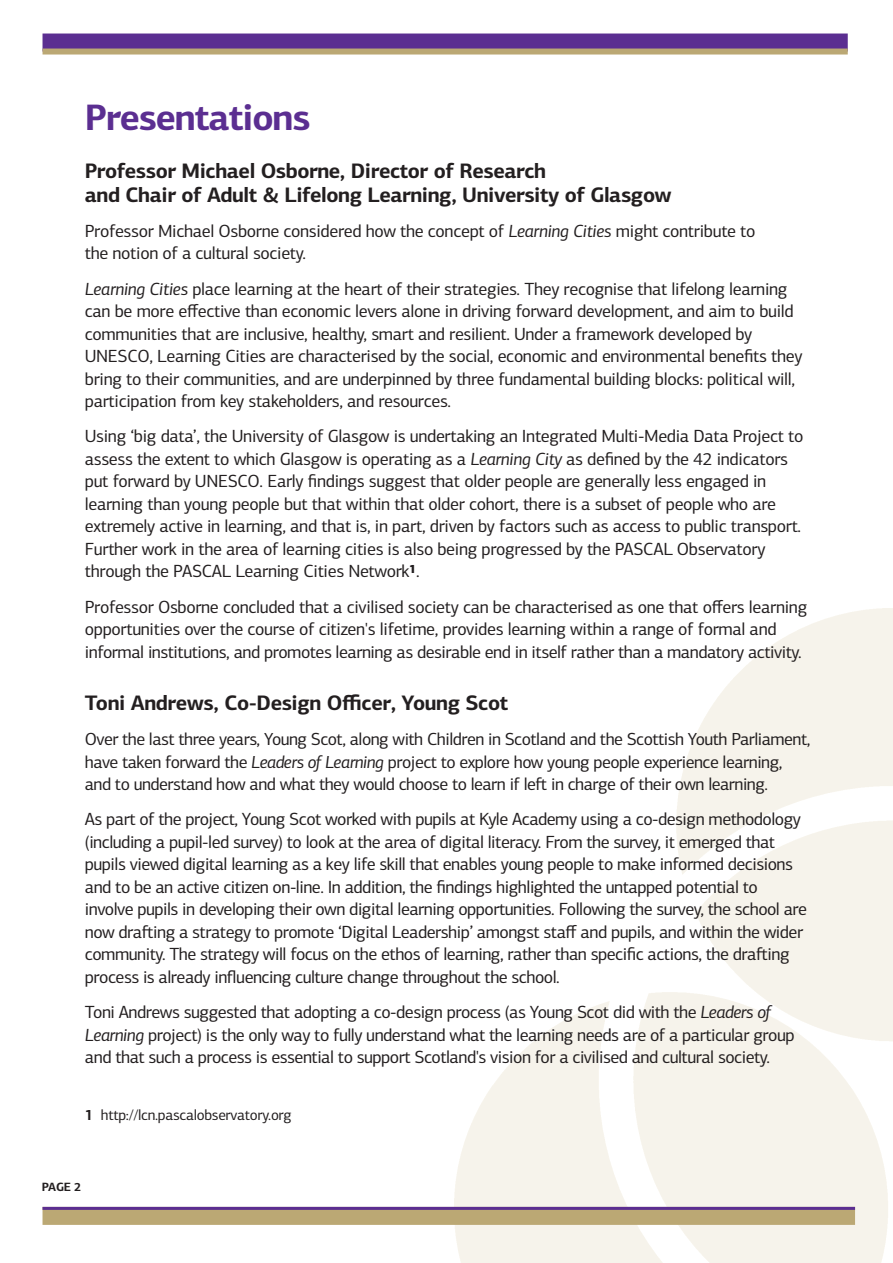
<style>
.page{position:relative;width:893px;height:1263px;background:#fff}
.page>*{position:absolute;margin:0;border:0;box-sizing:border-box;transform-origin:0 0}
.t1{font:700 36.9px "PF Centro Sans Pro";letter-spacing:-.03em;color:#5b2e91}
.t2{font:700 21px/23.1px "PF Centro Sans Pro";letter-spacing:-.02em;color:#231f20}
.t3{font:17.7px/22.5px "PF Centro Sans Pro";letter-spacing:-.02em;color:#231f20}
.t4{font:17.55px/22.5px "PF Centro Sans Pro";letter-spacing:-.03em;color:#231f20}
.t5{font:15px "PF Centro Sans Pro";letter-spacing:-.02em;color:#231f20}
.t6{font:700 12px "PF Centro Sans Pro";color:#231f20}
.s1{font-style:italic}
.s2{font-weight:700}
</style>
<div class="page">
<div style="left:43px;top:34px;width:805px;height:18px;background:#5b2e91"></div>
<div style="left:43px;top:49px;width:805px;height:6px;background:#bba874"></div>
<div style="left:43px;top:1207px;width:812px;height:18px;background:#bba874"></div>
<hr style="left:43px;top:1207px;width:812px;height:3px;background:#5b2e91">
<h1 class="t1" style="left:85px;top:95px;width:227px">Presentations</h1>
<p class="t2" style="left:85px;top:160px;width:588px">Professor Michael Osborne, Director of Research<br>and Chair of Adult &amp; Lifelong Learning, University of Glasgow</p>
<p class="t3" style="left:85px;top:219px;width:672px">Professor Michael Osborne considered how the concept of <span class="s1">Learning Cities</span> might contribute to the notion of a cultural society.</p>
<p class="t3" style="left:85px;top:277px;width:719px"><span class="s1">Learning Cities</span> place learning at the heart of their strategies. They recognise that lifelong learning can be more effective than economic levers alone in driving forward development, and aim to build communities that are inclusive, healthy, smart and resilient. Under a framework developed by UNESCO, Learning Cities are characterised by the social, economic and environmental benefits they bring to their communities, and are underpinned by three fundamental building blocks: political will, participation from key stakeholders, and resources.</p>
<p class="t3" style="left:85px;top:425px;width:720px">Using ‘big data’, the University of Glasgow is undertaking an Integrated Multi-Media Data Project to assess the extent to which Glasgow is operating as a <span class="s1">Learning City</span> as defined by the 42 indicators put forward by UNESCO. Early findings suggest that older people are generally less engaged in learning than young people but that within that older cohort, there is a subset of people who are extremely active in learning, and that is, in part, driven by factors such as access to public transport.<br>Further work in the area of learning cities is also being progressed by the PASCAL Observatory through the PASCAL Learning Cities Network<sup>1</sup>.</p>
<p class="t3" style="left:85px;top:595px;width:724px">Professor Osborne concluded that a civilised society can be characterised as one that offers learning opportunities over the course of citizen's lifetime, provides learning within a range of formal and informal institutions, and promotes learning as desirable end in itself rather than a mandatory activity.</p>
<p class="t2" style="left:85px;top:691px;width:425px">Toni Andrews, Co-Design Officer, Young Scot</p>
<p class="t4" style="left:85px;top:728px;width:727px">Over the last three years, Young Scot, along with Children in Scotland and the Scottish Youth Parliament, have taken forward the <span class="s1">Leaders of Learning</span> project to explore how young people experience learning, and to understand how and what they would choose to learn if leſt in charge of their own learning.</p>
<p class="t3" style="left:85px;top:808px;width:724px">As part of the project, Young Scot worked with pupils at Kyle Academy using a co-design methodology (including a pupil-led survey) to look at the area of digital literacy. From the survey, it emerged that pupils viewed digital learning as a key life skill that enables young people to make informed decisions and to be an active citizen on-line. In addition, the findings highlighted the untapped potential to involve pupils in developing their own digital learning opportunities. Following the survey, the school are now draſting a strategy to promote ‘Digital Leadership’ amongst staff and pupils, and within the wider community. The strategy will focus on the ethos of learning, rather than specific actions, the draſting process is already influencing culture change throughout the school.</p>
<p class="t3" style="left:85px;top:1001px;width:711px">Toni Andrews suggested that adopting a co-design process (as Young Scot did with the <span class="s1">Leaders of<br>Learning</span> project) is the only way to fully understand what the learning needs are of a particular group and that such a process is essential to support Scotland's vision for a civilised and cultural society.</p>
<p class="t5" style="left:85px;top:1106px;width:208px"><span class="s2">1</span> http://lcn.pascalobservatory.org</p>
<p class="t6" style="left:42px;top:1180px;width:41px">PAGE 2</p>
</div>
